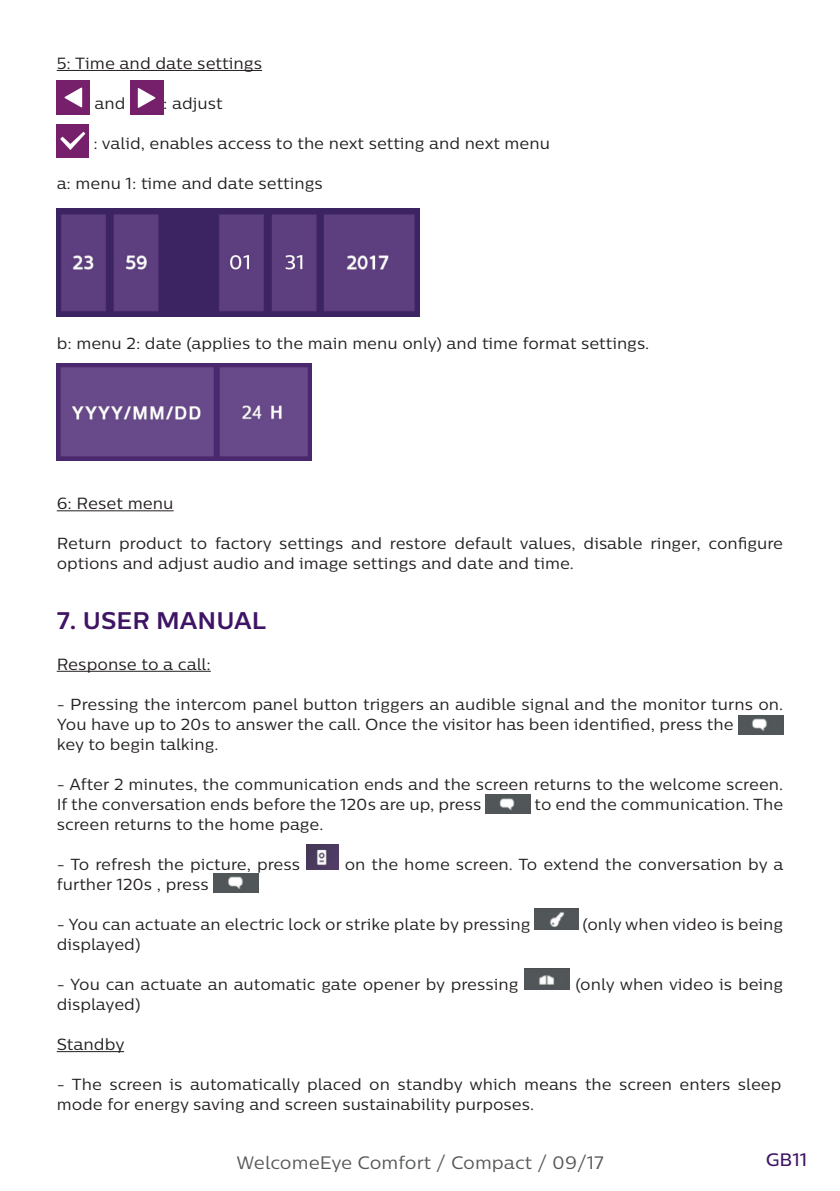
<style>
.page{position:relative;width:840px;height:1191px;background:#fff}
.page>*{position:absolute;margin:0;border:0;box-sizing:border-box;transform-origin:0 0}
.t1{font:700 24px "Centrale Sans";color:#3f1464}
.t2{font:18px "Centrale Sans";color:#57585a}
.t3{font:500 18px "Centrale Sans";color:#3f1464}
.t4{font:16.2px "Centrale Sans";color:#231f20}
.t5{font:16px/20px "Centrale Sans";color:#231f20}
</style>
<div class="page">
<hr style="left:57px;top:70px;width:205px;height:1px;background:#231f20">
<hr style="left:57px;top:510px;width:116px;height:1px;background:#231f20">
<hr style="left:57px;top:671px;width:154px;height:1px;background:#231f20">
<hr style="left:57px;top:1051px;width:67px;height:1px;background:#231f20">
<div style="left:57px;top:80px;width:33px;height:35px;background:#761f6a"></div>
<svg style="left:64px;top:87px;width:18px;height:21px"></svg>
<div style="left:130px;top:81px;width:33px;height:34px;background:#761f6a"></div>
<svg style="left:138px;top:88px;width:18px;height:20px"></svg>
<div style="left:57px;top:124px;width:32px;height:34px;background:#761f6a"></div>
<svg style="left:60px;top:132px;width:25px;height:18px"></svg>
<img style="left:57px;top:209px;width:363px;height:107px">
<img style="left:57px;top:363px;width:255px;height:97px">
<img style="left:738px;top:715px;width:44px;height:19px">
<img style="left:485px;top:794px;width:45px;height:19px">
<img style="left:306px;top:844px;width:32px;height:25px">
<img style="left:213px;top:873px;width:45px;height:19px">
<img style="left:534px;top:908px;width:44px;height:21px">
<img style="left:524px;top:968px;width:45px;height:21px">
<p class="t4" style="left:57px;top:53px;width:207px">5: Time and date settings</p>
<p class="t5" style="left:94px;top:93px;width:32px">and</p>
<p class="t5" style="left:163px;top:93px;width:61px">: adjust</p>
<p class="t5" style="left:93px;top:133px;width:458px">: valid, enables access to the next setting and next menu</p>
<p class="t5" style="left:57px;top:173px;width:267px">a: menu 1: time and date settings</p>
<p class="t5" style="left:57px;top:333px;width:593px">b: menu 2: date (applies to the main menu only) and time format settings.</p>
<p class="t4" style="left:57px;top:493px;width:118px">6: Reset menu</p>
<p class="t5" style="left:57px;top:533px;width:727px">Return product to factory settings and restore default values, disable ringer, configure options and adjust audio and image settings and date and time.</p>
<h1 class="t1" style="left:57px;top:605px;width:211px">7. USER MANUAL</h1>
<p class="t4" style="left:57px;top:654px;width:155px">Response to a call:</p>
<p class="t5" style="left:57px;top:694px;width:727px">- Pressing the intercom panel button triggers an audible signal and the monitor turns on.<br>You have up to 20s to answer the call. Once the visitor has been identified, press the<br>key to begin talking.</p>
<p class="t5" style="left:57px;top:774px;width:727px">- After 2 minutes, the communication ends and the screen returns to the welcome screen.<br>If the conversation ends before the 120s are up, press</p>
<p class="t5" style="left:534px;top:794px;width:250px">to end the communication. The</p>
<p class="t5" style="left:57px;top:814px;width:268px">screen returns to the home page.</p>
<p class="t5" style="left:57px;top:854px;width:245px">- To refresh the picture, press</p>
<p class="t5" style="left:344px;top:854px;width:440px">on the home screen. To extend the conversation by a</p>
<p class="t5" style="left:57px;top:874px;width:153px">further 120s , press</p>
<p class="t5" style="left:57px;top:914px;width:475px">- You can actuate an electric lock or strike plate by pressing</p>
<p class="t5" style="left:582px;top:914px;width:202px">(only when video is being</p>
<p class="t5" style="left:57px;top:934px;width:85px">displayed)</p>
<p class="t5" style="left:57px;top:974px;width:463px">- You can actuate an automatic gate opener by pressing</p>
<p class="t5" style="left:575px;top:974px;width:209px">(only when video is being</p>
<p class="t5" style="left:57px;top:994px;width:85px">displayed)</p>
<p class="t4" style="left:57px;top:1034px;width:69px">Standby</p>
<p class="t5" style="left:57px;top:1074px;width:726px">- The screen is automatically placed on standby which means the screen enters sleep mode for energy saving and screen sustainability purposes.</p>
<p class="t2" style="left:236px;top:1151px;width:368px">WelcomeEye Comfort / Compact / 09/17</p>
<p class="t3" style="left:765px;top:1147px;width:43px">GB11</p>
</div>
